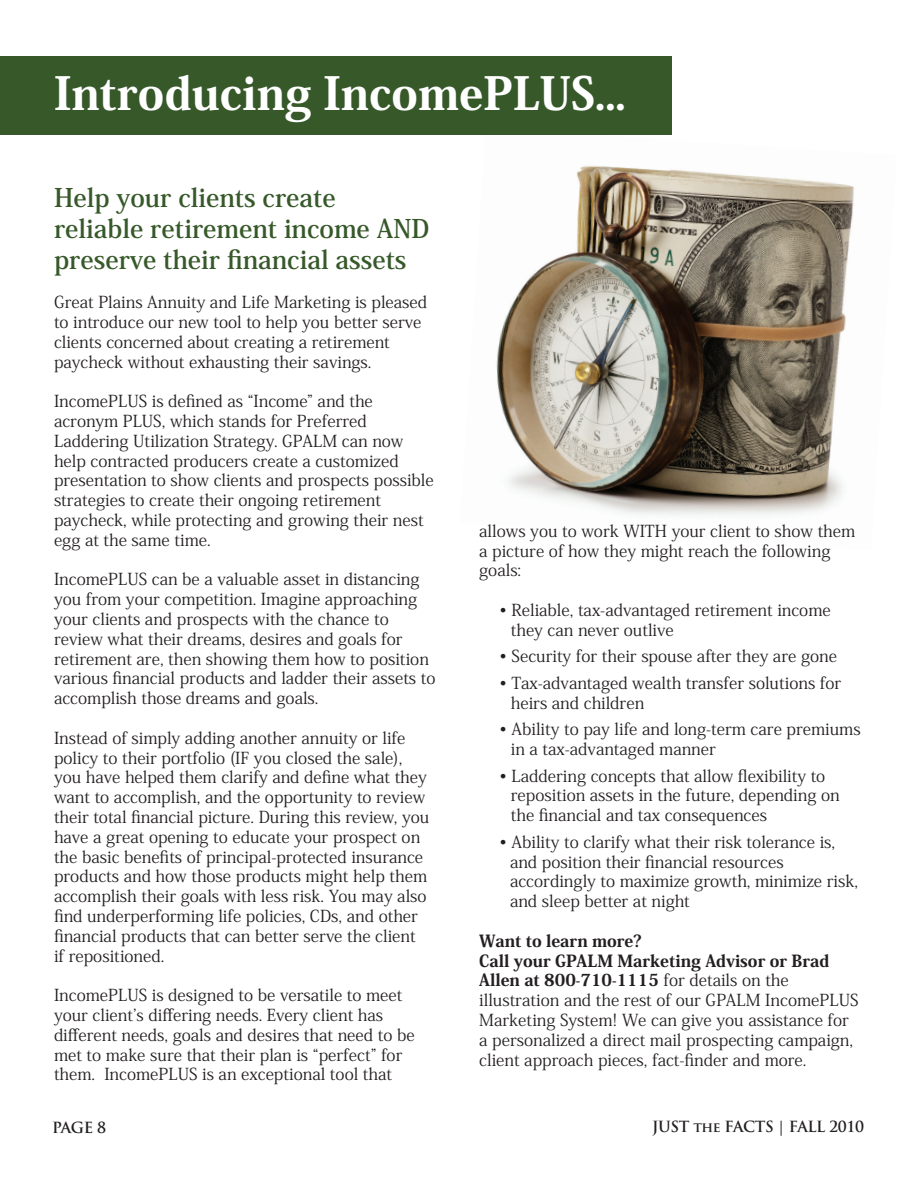
<style>
.page{position:relative;width:918px;height:1188px;background:#fff}
.page>*{position:absolute;margin:0;border:0;box-sizing:border-box;transform-origin:0 0}
.t1{font:800 45px "Koz Min Pro";color:#fff}
.t2{font:700 25.5px/30.6px "Koz Min Pro";color:#37592a}
.t3{font:16.5px/19.8px "Koz Min Pro";color:#231f20}
.t4{font:700 15px "Trajan Pro";letter-spacing:-.025em;color:#231f20}
.s1{font-weight:800}
.s2{font-size:13.5px}
</style>
<div class="page">
<img style="left:496px;top:166px;width:359px;height:350px">
<div style="left:0;top:56px;width:672px;height:79px;background:#37592a"></div>
<p class="t1" style="left:54px;top:60px;width:573px">Introducing IncomePLUS...</p>
<p class="t2" style="left:54px;top:182px;width:377px">Help your clients create reliable retirement income AND preserve their financial assets</p>
<p class="t3" style="left:54px;top:292px;width:375px">Great Plains Annuity and Life Marketing is pleased to introduce our new tool to help you better serve clients concerned about creating a retirement paycheck without exhausting their savings.</p>
<p class="t3" style="left:54px;top:391px;width:381px">IncomePLUS is defined as “Income” and the acronym PLUS, which stands for Preferred Laddering Utilization Strategy. GPALM can now help contracted producers create a customized presentation to show clients and prospects possible strategies to create their ongoing retirement paycheck, while protecting and growing their nest egg at the same time.</p>
<p class="t3" style="left:54px;top:569px;width:383px">IncomePLUS can be a valuable asset in distancing you from your competition. Imagine approaching your clients and prospects with the chance to review what their dreams, desires and goals for retirement are, then showing them how to position various financial products and ladder their assets to accomplish those dreams and goals.</p>
<p class="t3" style="left:54px;top:727px;width:377px">Instead of simply adding another annuity or life policy to their portfolio (IF you closed the sale), you have helped them clarify and define what they want to accomplish, and the opportunity to review their total financial picture. During this review, you have a great opening to educate your prospect on the basic benefits of principal-protected insurance products and how those products might help them accomplish their goals with less risk. You may also find underperforming life policies, CDs, and other financial products that can better serve the client if repositioned.</p>
<p class="t3" style="left:54px;top:985px;width:362px">IncomePLUS is designed to be versatile to meet your client’s differing needs. Every client has different needs, goals and desires that need to be</p>
<p class="t3" style="left:54px;top:1044px;width:350px">met to make sure that their plan is “perfect” for them. IncomePLUS is an exceptional tool that</p>
<p class="t4" style="left:52px;top:1118px;width:55px">PAGE 8</p>
<p class="t3" style="left:479px;top:520px;width:378px">allows you to work WITH your client to show them a picture of how they might reach the following goals:</p>
<p class="t3" style="left:500px;top:600px;width:333px">• Reliable, tax-advantaged retirement income</p>
<p class="t3" style="left:511px;top:619px;width:164px">they can never outlive</p>
<p class="t3" style="left:500px;top:646px;width:339px">• Security for their spouse after they are gone</p>
<p class="t3" style="left:500px;top:672px;width:343px">• Tax-advantaged wealth transfer solutions for</p>
<p class="t3" style="left:511px;top:692px;width:135px">heirs and children</p>
<p class="t3" style="left:500px;top:719px;width:363px">• Ability to pay life and long-term care premiums</p>
<p class="t3" style="left:511px;top:739px;width:207px">in a tax-advantaged manner</p>
<p class="t3" style="left:500px;top:765px;width:327px">• Laddering concepts that allow flexibility to</p>
<p class="t3" style="left:511px;top:785px;width:330px">reposition assets in the future, depending on</p>
<p class="t3" style="left:511px;top:805px;width:258px">the financial and tax consequences</p>
<p class="t3" style="left:500px;top:831px;width:337px">• Ability to clarify what their risk tolerance is,</p>
<p class="t3" style="left:510px;top:851px;width:275px">and position their financial resources</p>
<p class="t3" style="left:510px;top:871px;width:350px">accordingly to maximize growth, minimize risk,</p>
<p class="t3" style="left:510px;top:891px;width:181px">and sleep better at night</p>
<p class="t3" style="left:479px;top:930px;width:381px"><span class="s1">Want to learn more?<br>Call your GPALM Marketing Advisor or Brad Allen at 800-710-1115</span> for details on the illustration and the rest of our GPALM IncomePLUS Marketing System! We can give you assistance for a personalized a direct mail prospecting campaign, client approach pieces, fact-finder and more.</p>
<p class="t4" style="left:652px;top:1117px;width:213px">JUST <span class="s2">the</span> FACTS | FALL 2010</p>
</div>
